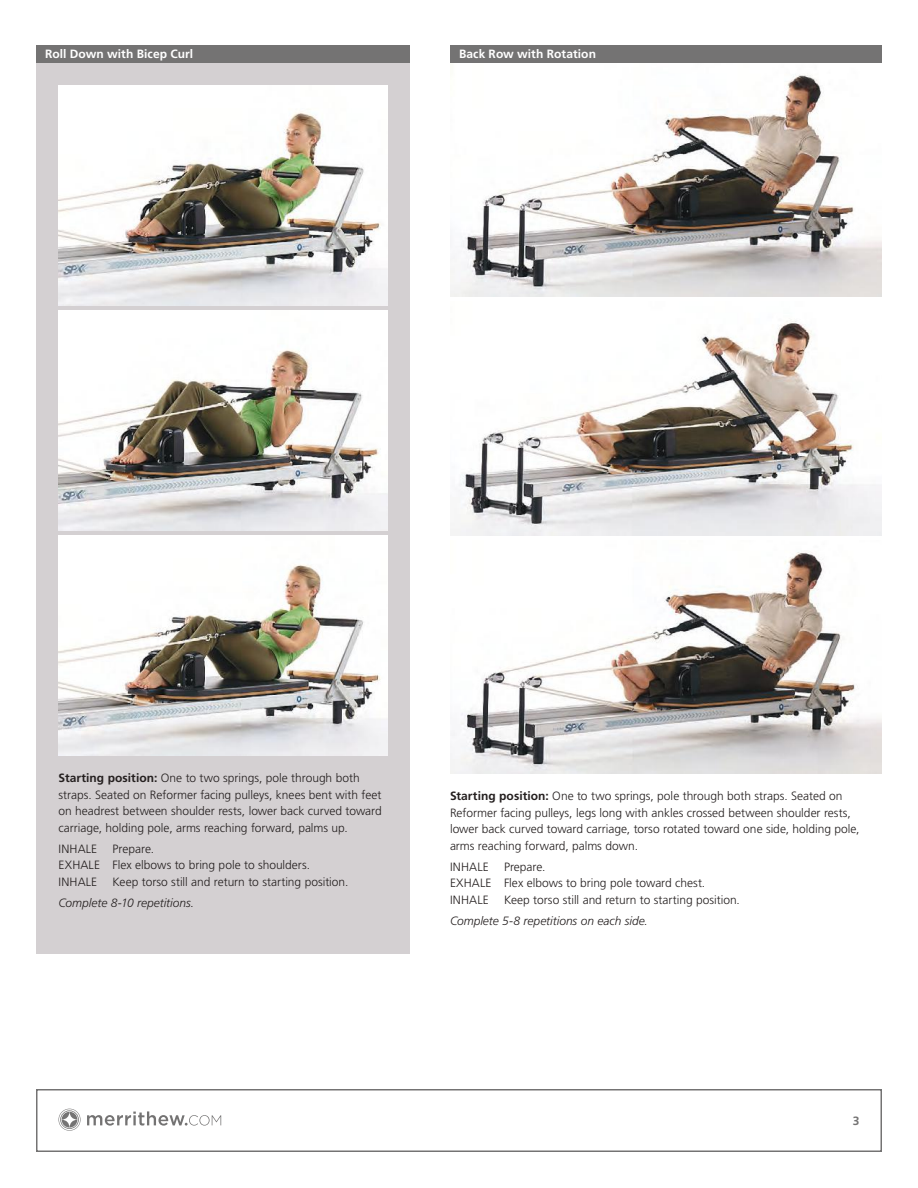
<style>
.page{position:relative;width:918px;height:1188px;background:#fff}
.page>*{position:absolute;margin:0;border:0;box-sizing:border-box;transform-origin:0 0}
.t1{font:300 12px/16.5px "Frutiger LT Std";letter-spacing:-.005em;color:#241f1f}
.t2{font:italic 300 12px "Frutiger LT Std";letter-spacing:-.005em;color:#241f1f}
.t3{font:700 12px "Frutiger LT Std";letter-spacing:.005em;color:#fff}
.t4{font:700 12px "Frutiger LT Std";color:#747373}
.s1{font-weight:700}
</style>
<div class="page">
<div style="left:36px;top:1089px;width:846px;height:63px;border:2px solid #747373"></div>
<svg style="left:87px;top:1111px;width:134px;height:15px"></svg>
<svg style="left:59px;top:1109px;width:22px;height:21px"></svg>
<div style="left:36px;top:45px;width:374px;height:909px;background:#d4d0d2"></div>
<div style="left:450px;top:45px;width:432px;height:18px;background:#747373"></div>
<img style="left:450px;top:74px;width:432px;height:223px">
<img style="left:450px;top:552px;width:432px;height:222px">
<img style="left:450px;top:321px;width:432px;height:215px">
<div style="left:36px;top:45px;width:374px;height:18px;background:#747373"></div>
<img style="left:58px;top:310px;width:329px;height:221px">
<img style="left:58px;top:536px;width:329px;height:220px">
<img style="left:59px;top:85px;width:328px;height:221px">
<p class="t3" style="left:45px;top:47px;width:150px">Roll Down with Bicep Curl</p>
<p class="t3" style="left:459px;top:47px;width:139px">Back Row with Rotation</p>
<p class="t1" style="left:59px;top:770px;width:325px"><span class="s1">Starting position:</span> One to two springs, pole through both straps. Seated on Reformer facing pulleys, knees bent with feet on headrest between shoulder rests, lower back curved toward carriage, holding pole, arms reaching forward, palms up.</p>
<p class="t1" style="left:59px;top:841px;width:40px">INHALE</p>
<p class="t1" style="left:59px;top:841px;width:253px;text-indent:54px">Prepare.<br>EXHALE Flex elbows to bring pole to shoulders.<br>INHALE</p>
<p class="t1" style="left:113px;top:874px;width:237px">Keep torso still and return to starting position.</p>
<p class="t2" style="left:59px;top:896px;width:137px">Complete 8-10 repetitions.</p>
<p class="t1" style="left:450px;top:788px;width:411px"><span class="s1">Starting position:</span> One to two springs, pole through both straps. Seated on Reformer facing pulleys, legs long with ankles crossed between shoulder rests, lower back curved toward carriage, torso rotated toward one side, holding pole, arms reaching forward, palms down.</p>
<p class="t1" style="left:450px;top:859px;width:40px">INHALE</p>
<p class="t1" style="left:450px;top:859px;width:257px;text-indent:54px">Prepare.<br>EXHALE Flex elbows to bring pole toward chest.<br>INHALE</p>
<p class="t1" style="left:504px;top:892px;width:237px">Keep torso still and return to starting position.</p>
<p class="t2" style="left:450px;top:914px;width:199px">Complete 5-8 repetitions on each side.</p>
<p class="t4" style="left:853px;top:1114px;width:8px">3</p>
</div>
